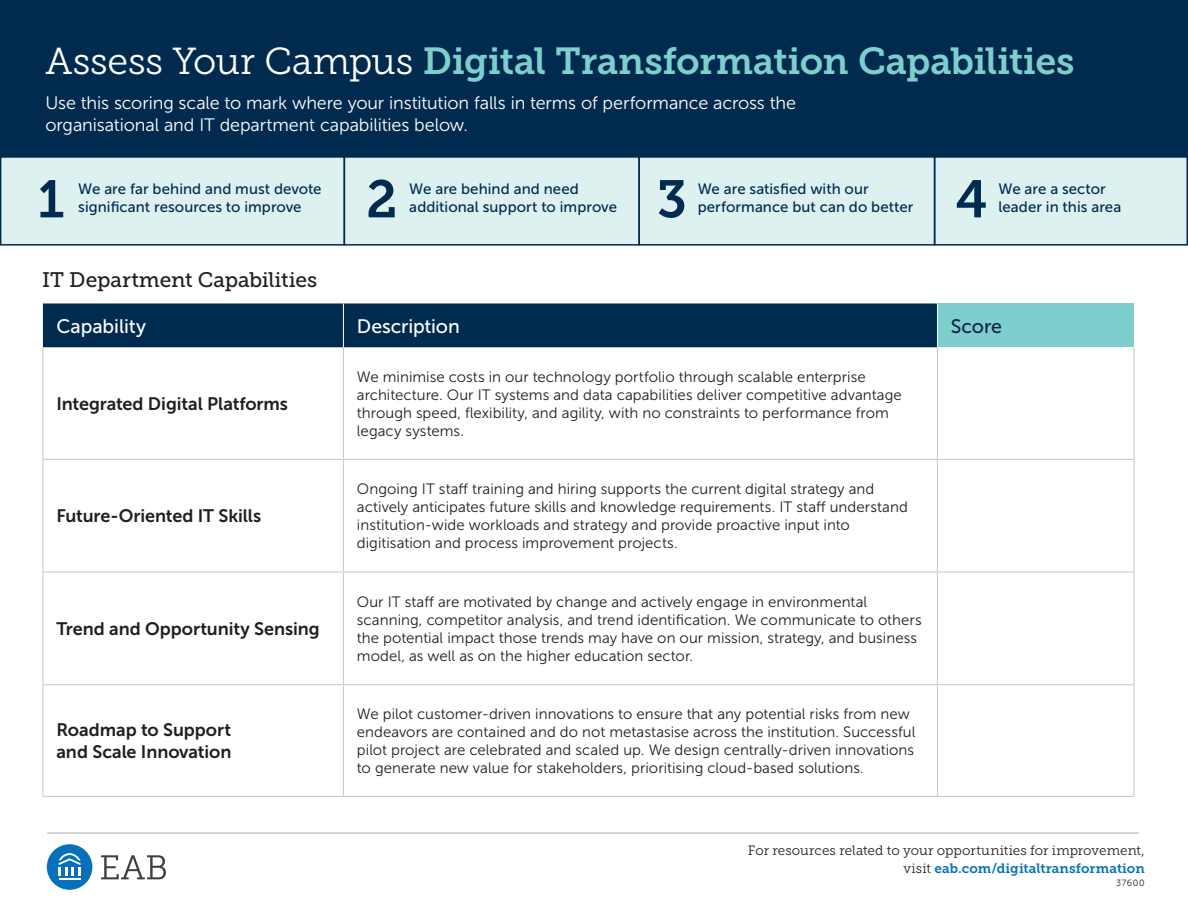
<style>
.page{position:relative;width:1188px;height:918px;background:#fff}
.page>*{position:absolute;margin:0;border:0;box-sizing:border-box;transform-origin:0 0}
.Body_Text_Header__Al{font:52.5px "Museo Slab 700";color:#002b4f}
.Body_Text_Header__Al-2{font:37.5px "Museo Slab 700";letter-spacing:-.01em;color:#7ecece}
.Body_Text_Header__Al-3{font:21px "Museo Slab 500";color:#231f20}
.Body_Text_Header__Al-4{font:19.5px "Museo Sans 500";letter-spacing:-.005em;color:#fff}
.Body_Text_Header__Al-5{font:19.5px "Museo Sans 500";letter-spacing:-.005em;color:#092645}
.Body_Text_Header__Al-6{font:18px/21.6px "Museo Sans 300";letter-spacing:-.005em;color:#fff}
.Body_Text_Header__Al-7{font:18px/21.6px "Museo Sans 700";letter-spacing:-.005em;color:#231f20}
.Body_Text_Header__Al-8{font:15px/18px "Museo Sans 300";letter-spacing:.005em;color:#231f20}
.Body_Text_Header__Al-9{font:15px/18px "Museo Sans 500";letter-spacing:.005em;color:#002b4f}
.t1{font:13.5px/17.5px "Museo Slab 300";letter-spacing:-.005em;color:#231f20;text-align:right}
.t2{font:9px "Museo Sans 300";letter-spacing:.075em;color:#231f20}
.s1{font-family:"Museo Slab 300";color:#fff}
.s2{font-family:"Museo Slab 700";color:#0671ba}
</style>
<div class="page">
<hr style="left:47px;top:833px;width:1092px;height:1px;background:#a8a9ad">
<div style="left:47px;top:844px;width:45px;height:46px;background:#0671ba;border-radius:50%"></div>
<svg style="left:101px;top:855px;width:65px;height:24px"></svg>
<hr style="left:59px;top:878px;width:22px;height:2px;background:#fff">
<svg style="left:59px;top:853px;width:22px;height:22px"></svg>
<div style="left:43px;top:303px;width:894px;height:44px;background:#002b4f"></div>
<div style="left:937px;top:303px;width:197px;height:44px;background:#7ecece"></div>
<hr style="left:343px;top:303px;width:1px;height:44px;background:#fff">
<hr style="left:937px;top:303px;width:1px;height:44px;background:#fff">
<hr style="left:42px;top:347px;width:1px;height:112px;background:#ceccca">
<hr style="left:343px;top:347px;width:1px;height:112px;background:#ceccca">
<hr style="left:937px;top:347px;width:1px;height:112px;background:#ceccca">
<hr style="left:1133px;top:347px;width:2px;height:112px;background:#ceccca">
<hr style="left:42px;top:459px;width:301px;height:1px;background:#ceccca">
<hr style="left:42px;top:460px;width:1px;height:111px;background:#ceccca">
<hr style="left:343px;top:459px;width:594px;height:1px;background:#ceccca">
<hr style="left:343px;top:460px;width:1px;height:111px;background:#ceccca">
<hr style="left:937px;top:459px;width:198px;height:1px;background:#ceccca">
<hr style="left:937px;top:460px;width:1px;height:111px;background:#ceccca">
<hr style="left:1133px;top:460px;width:2px;height:111px;background:#ceccca">
<hr style="left:42px;top:571px;width:301px;height:2px;background:#ceccca">
<hr style="left:42px;top:573px;width:1px;height:111px;background:#ceccca">
<hr style="left:343px;top:571px;width:594px;height:2px;background:#ceccca">
<hr style="left:343px;top:573px;width:1px;height:111px;background:#ceccca">
<hr style="left:937px;top:571px;width:198px;height:2px;background:#ceccca">
<hr style="left:937px;top:573px;width:1px;height:111px;background:#ceccca">
<hr style="left:1133px;top:573px;width:2px;height:111px;background:#ceccca">
<hr style="left:42px;top:684px;width:301px;height:1px;background:#ceccca">
<hr style="left:42px;top:685px;width:1px;height:111px;background:#ceccca">
<hr style="left:343px;top:684px;width:594px;height:1px;background:#ceccca">
<hr style="left:343px;top:685px;width:1px;height:111px;background:#ceccca">
<hr style="left:937px;top:684px;width:198px;height:1px;background:#ceccca">
<hr style="left:937px;top:685px;width:1px;height:111px;background:#ceccca">
<hr style="left:1133px;top:685px;width:2px;height:111px;background:#ceccca">
<hr style="left:42px;top:796px;width:301px;height:1px;background:#ceccca">
<hr style="left:343px;top:796px;width:594px;height:1px;background:#ceccca">
<hr style="left:937px;top:796px;width:198px;height:1px;background:#ceccca">
<div style="left:0;top:156px;width:1188px;height:88px;background:#ddf1f1"></div>
<div style="left:0;top:156px;width:345px;height:90px;border:2px solid #002b4f"></div>
<div style="left:344px;top:156px;width:296px;height:90px;border:2px solid #002b4f"></div>
<div style="left:638px;top:156px;width:297px;height:90px;border:2px solid #002b4f"></div>
<div style="left:934px;top:156px;width:254px;height:90px;border:2px solid #002b4f"></div>
<div style="left:0;top:0;width:1188px;height:156px;background:#002b4f"></div>
<p class="Body_Text_Header__Al-2" style="left:45px;top:39px;width:1031px"><span class="s1">Assess Your Campus</span> Digital Transformation Capabilities</p>
<p class="Body_Text_Header__Al-6" style="left:45px;top:92px;width:752px">Use this scoring scale to mark where your institution falls in terms of performance across the organisational and IT department capabilities below.</p>
<p class="Body_Text_Header__Al" style="left:38px;top:169px;width:28px">1</p>
<p class="Body_Text_Header__Al-9" style="left:78px;top:180px;width:245px">We are far behind and must devote</p>
<p class="Body_Text_Header__Al-9" style="left:78px;top:198px;width:225px">significant resources to improve</p>
<p class="Body_Text_Header__Al-3" style="left:42px;top:268px;width:277px">IT Department Capabilities</p>
<p class="Body_Text_Header__Al" style="left:366px;top:169px;width:33px">2</p>
<p class="Body_Text_Header__Al-9" style="left:409px;top:180px;width:209px">We are behind and need additional support to improve</p>
<p class="Body_Text_Header__Al" style="left:657px;top:169px;width:32px">3</p>
<p class="Body_Text_Header__Al-9" style="left:698px;top:180px;width:217px">We are satisfied with our performance but can do better</p>
<p class="Body_Text_Header__Al" style="left:956px;top:169px;width:34px">4</p>
<p class="Body_Text_Header__Al-9" style="left:999px;top:180px;width:124px">We are a sector leader in this area</p>
<p class="Body_Text_Header__Al-4" style="left:56px;top:315px;width:91px">Capability</p>
<p class="Body_Text_Header__Al-4" style="left:357px;top:315px;width:104px">Description</p>
<p class="Body_Text_Header__Al-5" style="left:951px;top:315px;width:53px">Score</p>
<p class="Body_Text_Header__Al-7" style="left:56px;top:393px;width:233px">Integrated Digital Platforms</p>
<p class="Body_Text_Header__Al-7" style="left:56px;top:505px;width:206px">Future-Oriented IT Skills</p>
<p class="Body_Text_Header__Al-7" style="left:56px;top:618px;width:265px">Trend and Opportunity Sensing</p>
<p class="Body_Text_Header__Al-7" style="left:56px;top:719px;width:177px">Roadmap to Support and Scale Innovation</p>
<p class="Body_Text_Header__Al-8" style="left:357px;top:368px;width:546px">We minimise costs in our technology portfolio through scalable enterprise architecture. Our IT systems and data capabilities deliver competitive advantage through speed, flexibility, and agility, with no constraints to performance from legacy systems.</p>
<p class="Body_Text_Header__Al-8" style="left:357px;top:480px;width:553px">Ongoing IT staff training and hiring supports the current digital strategy and actively anticipates future skills and knowledge requirements. IT staff understand institution-wide workloads and strategy and provide proactive input into digitisation and process improvement projects.</p>
<p class="Body_Text_Header__Al-8" style="left:357px;top:593px;width:566px">Our IT staff are motivated by change and actively engage in environmental scanning, competitor analysis, and trend identification. We communicate to others the potential impact those trends may have on our mission, strategy, and business model, as well as on the higher education sector.</p>
<p class="Body_Text_Header__Al-8" style="left:357px;top:705px;width:560px">We pilot customer-driven innovations to ensure that any potential risks from new endeavors are contained and do not metastasise across the institution. Successful pilot project are celebrated and scaled up. We design centrally-driven innovations to generate new value for stakeholders, prioritising cloud-based solutions.</p>
<p class="t1" style="left:748px;top:842px;width:398px">For resources related to your opportunities for improvement, visit <span class="s2">eab.com/digitaltransformation</span></p>
<p class="t2" style="left:1116px;top:878px;width:30px">37600</p>
</div>
